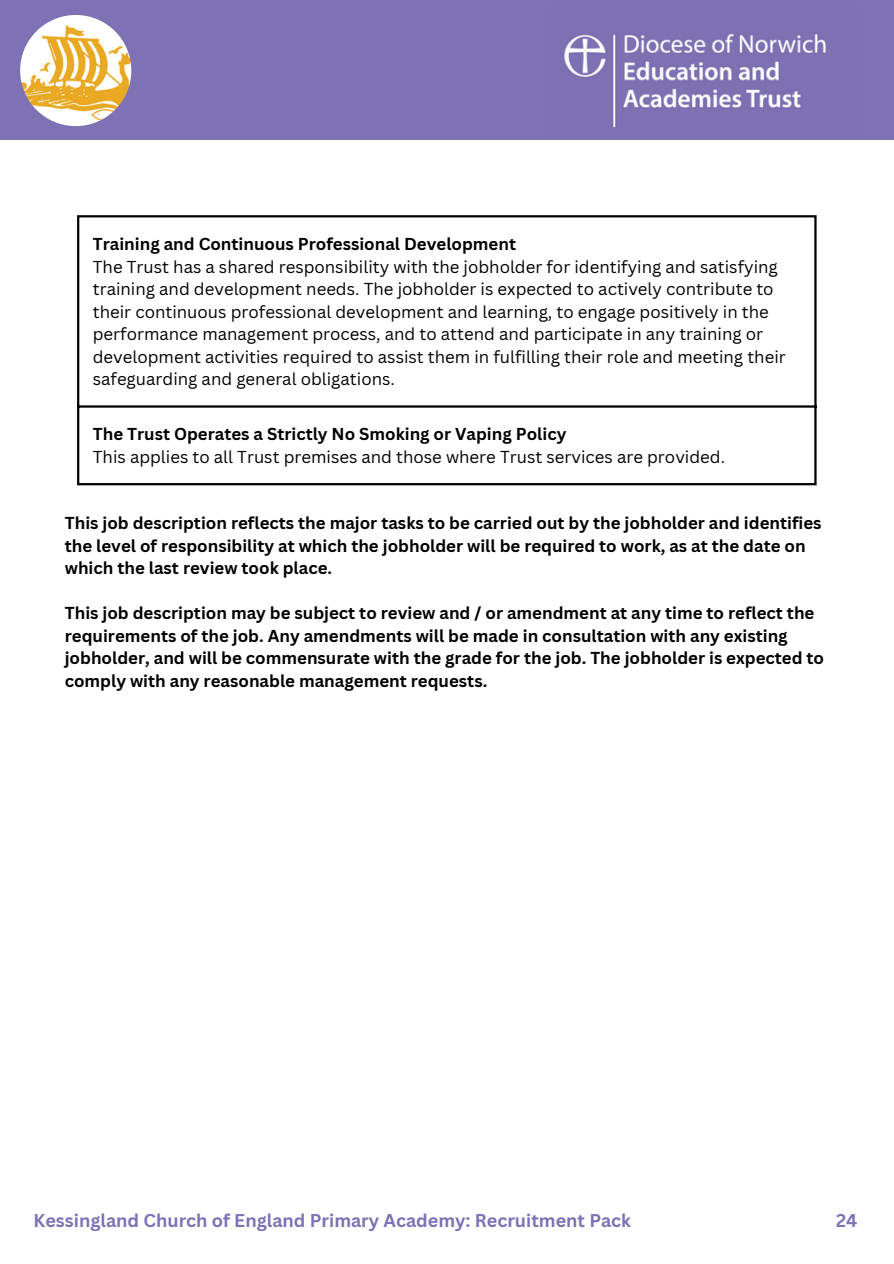
<style>
.page{position:relative;width:894px;height:1264px;background:#fff}
.page>*{position:absolute;margin:0;border:0;box-sizing:border-box;transform-origin:0 0}
.t1{font:700 18px "Canva Sans";color:#7e71b4}
.t2{font:700 16.8px/22.5px "Canva Sans";color:#000}
.t3{font:16.8px/22.5px "Canva Sans";color:#000}
</style>
<div class="page">
<div style="left:0;top:0;width:893px;height:1263px;background:#7e71b4"></div>
<div style="left:0;top:140px;width:893px;height:1123px;background:#fff"></div>
<img style="left:564px;top:34px;width:262px;height:94px">
<img style="left:20px;top:15px;width:111px;height:111px;border-radius:50%">
<hr style="left:77px;top:217px;width:2px;height:266px;background:#000">
<hr style="left:814px;top:217px;width:2px;height:266px;background:#000">
<hr style="left:77px;top:215px;width:739px;height:2px;background:#000">
<hr style="left:77px;top:405px;width:739px;height:2px;background:#000">
<hr style="left:77px;top:483px;width:739px;height:2px;background:#000">
<p class="t2" style="left:93px;top:232px;width:424px">Training and Continuous Professional Development</p>
<p class="t3" style="left:93px;top:255px;width:694px">The Trust has a shared responsibility with the jobholder for identifying and satisfying training and development needs. The jobholder is expected to actively contribute to their continuous professional development and learning, to engage positively in the performance management process, and to attend and participate in any training or development activities required to assist them in fulfilling their role and meeting their safeguarding and general obligations.</p>
<h1 class="t2" style="left:93px;top:422px;width:475px">The Trust Operates a Strictly No Smoking or Vaping Policy</h1>
<h1 class="t3" style="left:93px;top:445px;width:633px">This applies to all Trust premises and those where Trust services are provided.</h1>
<h1 class="t2" style="left:65px;top:511px;width:758px">This job description reflects the major tasks to be carried out by the jobholder and identifies the level of responsibility at which the jobholder will be required to work, as at the date on which the last review took place.</h1>
<p class="t2" style="left:65px;top:601px;width:760px">This job description may be subject to review and / or amendment at any time to reflect the requirements of the job. Any amendments will be made in consultation with any existing jobholder, and will be commensurate with the grade for the job. The jobholder is expected to comply with any reasonable management requests.</p>
<p class="t1" style="left:34px;top:1207px;width:598px">Kessingland Church of England Primary Academy: Recruitment Pack</p>
<p class="t1" style="left:836px;top:1208px;width:23px">24</p>
</div>
